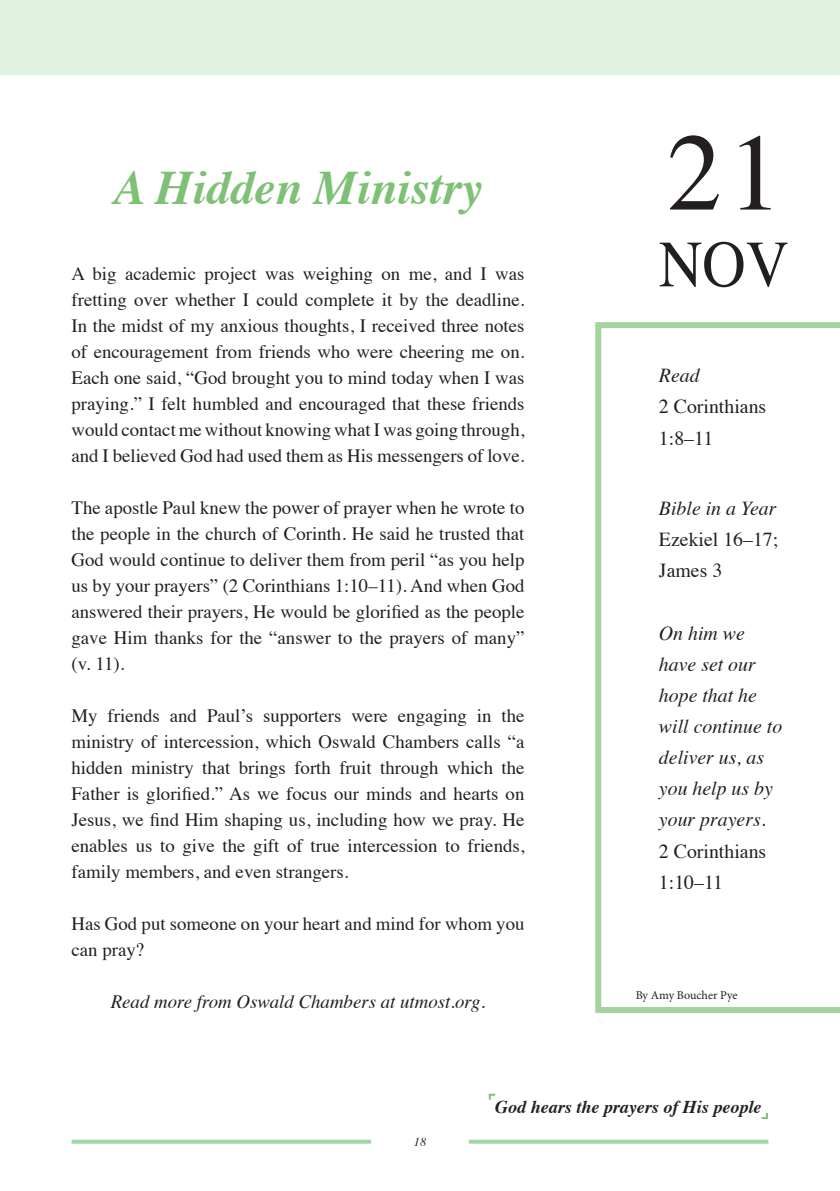
<style>
.page{position:relative;width:840px;height:1191px;background:#fff}
.page>*{position:absolute;margin:0;border:0;box-sizing:border-box;transform-origin:0 0}
.t1{font:110px "Times";color:#231f20}
.t2{font:66px "Times";color:#231f20;scale:.91 1}
.t3{font:italic 700 48px "Times";color:#7fc077}
.t4{font:italic 19.8px/31px "Times";color:#231f20}
.t5{font:19.8px/31px "Times";color:#231f20}
.t6{font:18.8px/26px "Times";color:#231f20;text-align:justify}
.t7{font:italic 18.8px "Times";color:#231f20}
.t8{font:italic 700 18px "Times";color:#231f20}
.t9{font:12px "Minion Pro";letter-spacing:-.005em;color:#231f20}
.t10{font:italic 12px "Times";color:#231f20}
</style>
<div class="page">
<div style="left:0;top:0;width:839px;height:74px;background:#e1f2e2"></div>
<svg style="left:595px;top:322px;width:244px;height:691px"></svg>
<svg style="left:488px;top:1093px;width:7px;height:6px"></svg>
<svg style="left:761px;top:1113px;width:6px;height:6px"></svg>
<svg style="left:468px;top:1139px;width:300px;height:4px"></svg>
<svg style="left:71px;top:1139px;width:300px;height:4px"></svg>
<h1 class="t1" style="left:666px;top:70px;width:117px">21</h1>
<h2 class="t2" style="left:658px;top:202px;width:144px">NOV</h2>
<h3 class="t3" style="left:114px;top:143px;width:370px">A Hidden Ministry</h3>
<p class="t6" style="left:71px;top:259px;width:454px">A big academic project was weighing on me, and I was fretting over whether I could complete it by the deadline.<br>In the midst of my anxious thoughts, I received three notes of encouragement from friends who were cheering me on.<br>Each one said, “God brought you to mind today when I was praying.” I felt humbled and encouraged that these friends would contact me without knowing what I was going through, and I believed God had used them as His messengers of love.</p>
<p class="t6" style="left:71px;top:493px;width:454px">The apostle Paul knew the power of prayer when he wrote to the people in the church of Corinth. He said he trusted that God would continue to deliver them from peril “as you help us by your prayers” (2 Corinthians 1:10–11). And when God answered their prayers, He would be glorified as the people gave Him thanks for the “answer to the prayers of many” (v. 11).</p>
<p class="t6" style="left:71px;top:701px;width:454px">My friends and Paul’s supporters were engaging in the ministry of intercession, which Oswald Chambers calls “a hidden ministry that brings forth fruit through which the Father is glorified.” As we focus our minds and hearts on Jesus, we find Him shaping us, including how we pray. He enables us to give the gift of true intercession to friends, family members, and even strangers.</p>
<p class="t6" style="left:71px;top:909px;width:454px">Has God put someone on your heart and mind for whom you can pray?</p>
<p class="t7" style="left:111px;top:985px;width:375px">Read more from Oswald Chambers at utmost.org.</p>
<p class="t9" style="left:635px;top:987px;width:103px">By Amy Boucher Pye</p>
<p class="t4" style="left:658px;top:359px;width:42px">Read</p>
<p class="t5" style="left:658px;top:389px;width:109px">2 Corinthians<br>1:8–11</p>
<p class="t4" style="left:658px;top:491px;width:119px">Bible in a Year</p>
<p class="t5" style="left:658px;top:522px;width:121px">Ezekiel 16–17;<br>James 3</p>
<p class="t4" style="left:658px;top:616px;width:125px">On him we have set our hope that he will continue to deliver us, as you help us by your prayers.</p>
<p class="t5" style="left:658px;top:833px;width:109px">2 Corinthians<br>1:10–11</p>
<p class="t10" style="left:414px;top:1131px;width:13px">18</p>
<p class="t8" style="left:495px;top:1090px;width:267px">God hears the prayers of His people</p>
</div>
